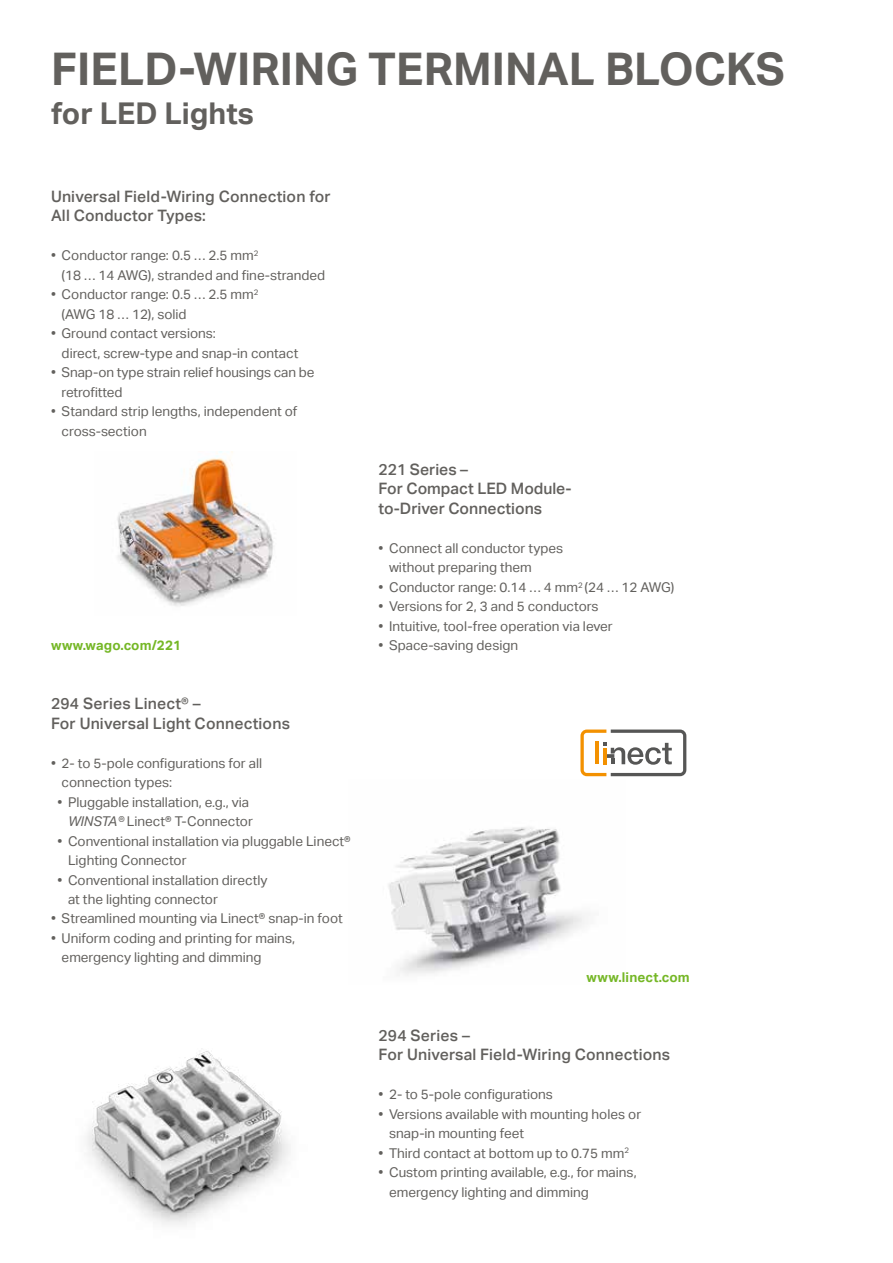
<style>
.page{position:relative;width:893px;height:1263px;background:#fff}
.page>*{position:absolute;margin:0;border:0;box-sizing:border-box;transform-origin:0 0}
.t1{font:700 45px "Aktiv Grotesk";color:#62605d}
.t2{font:700 30px "Aktiv Grotesk";color:#62605d}
.t3{font:500 15.75px/19.5px "Aktiv Grotesk";letter-spacing:.01em;color:#62605d}
.t4{font:13.5px/19.5px "Aktiv Grotesk";color:#62605d}
.t5{font:13.5px/19.5px "Aktiv Grotesk";color:#62605d;scale:.96 1}
.t6{font:700 13.5px "Aktiv Grotesk";letter-spacing:.01em;color:#75b726}
.s1{font-style:italic}
</style>
<div class="page">
<img style="left:388px;top:827px;width:197px;height:149px">
<svg style="left:580px;top:729px;width:106px;height:47px"></svg>
<hr style="left:603px;top:748px;width:3px;height:16px;background:#f39100">
<img style="left:87px;top:1048px;width:203px;height:177px">
<img style="left:117px;top:452px;width:157px;height:154px">
<h1 class="t1" style="left:51px;top:43px;width:735px">FIELD-WIRING TERMINAL BLOCKS</h1>
<h2 class="t2" style="left:51px;top:96px;width:204px">for LED Lights</h2>
<p class="t3" style="left:51px;top:187px;width:281px">Universal Field-Wiring Connection for<br>All Conductor Types:</p>
<p class="t4" style="left:62px;top:246px;width:265px;text-indent:-11px">• Conductor range: 0.5 … 2.5 mm<sup>2<br></sup>(18 … 14 AWG), stranded and fine-stranded</p>
<p class="t4" style="left:62px;top:285px;width:198px;text-indent:-11px">• Conductor range: 0.5 … 2.5 mm<sup>2 </sup>(AWG 18 … 12), solid</p>
<p class="t4" style="left:62px;top:324px;width:238px;text-indent:-11px">• Ground contact versions:<br>direct, screw-type and snap-in contact</p>
<p class="t4" style="left:62px;top:363px;width:254px;text-indent:-11px">• Snap-on type strain relief housings can be retrofitted</p>
<p class="t5" style="left:62px;top:402px;width:247px;text-indent:-11px">• Standard strip lengths, independent of cross-section</p>
<p class="t6" style="left:51px;top:638px;width:132px">www.wago.com/221</p>
<p class="t3" style="left:51px;top:694px;width:241px">294 Series Linect® –<br>For Universal Light Connections</p>
<p class="t4" style="left:62px;top:753px;width:202px;text-indent:-11px">• 2- to 5-pole configurations for all connection types:</p>
<p class="t4" style="left:57px;top:792px;width:197px;text-align:right">• Pluggable installation, e.g., via<br><span class="s1">WINSTA®</span> Linect® T-Connector</p>
<p class="t4" style="left:68px;top:831px;width:284px;text-indent:-11px">• Conventional installation via pluggable Linect®<br>Lighting Connector</p>
<p class="t4" style="left:68px;top:870px;width:201px;text-indent:-11px">• Conventional installation directly at the lighting connector</p>
<p class="t4" style="left:51px;top:909px;width:293px">• Streamlined mounting via Linect® snap-in foot</p>
<p class="t4" style="left:62px;top:928px;width:235px;text-indent:-11px">• Uniform coding and printing for mains, emergency lighting and dimming</p>
<p class="t3" style="left:378px;top:460px;width:195px">221 Series –<br>For Compact LED Module&shy;to-Driver Connections</p>
<p class="t4" style="left:389px;top:539px;width:176px;text-indent:-11px">• Connect all conductor types without preparing them</p>
<p class="t4" style="left:378px;top:578px;width:297px">• Conductor range: 0.14 … 4 mm<sup>2</sup> (24 … 12 AWG)</p>
<p class="t4" style="left:378px;top:597px;width:222px">• Versions for 2, 3 and 5 conductors</p>
<p class="t4" style="left:378px;top:617px;width:236px">• Intuitive, tool-free operation via lever</p>
<p class="t4" style="left:378px;top:636px;width:141px">• Space-saving design</p>
<p class="t6" style="left:587px;top:969px;width:105px">www.linect.com</p>
<p class="t3" style="left:378px;top:1025px;width:293px">294 Series –<br>For Universal Field-Wiring Connections</p>
<p class="t4" style="left:378px;top:1085px;width:176px">• 2- to 5-pole configurations</p>
<p class="t4" style="left:389px;top:1104px;width:254px;text-indent:-11px">• Versions available with mounting holes or snap-in mounting feet</p>
<p class="t4" style="left:378px;top:1143px;width:252px">• Third contact at bottom up to 0.75 mm<sup>2</sup></p>
<p class="t4" style="left:389px;top:1163px;width:249px;text-indent:-11px">• Custom printing available, e.g., for mains, emergency lighting and dimming</p>
</div>
